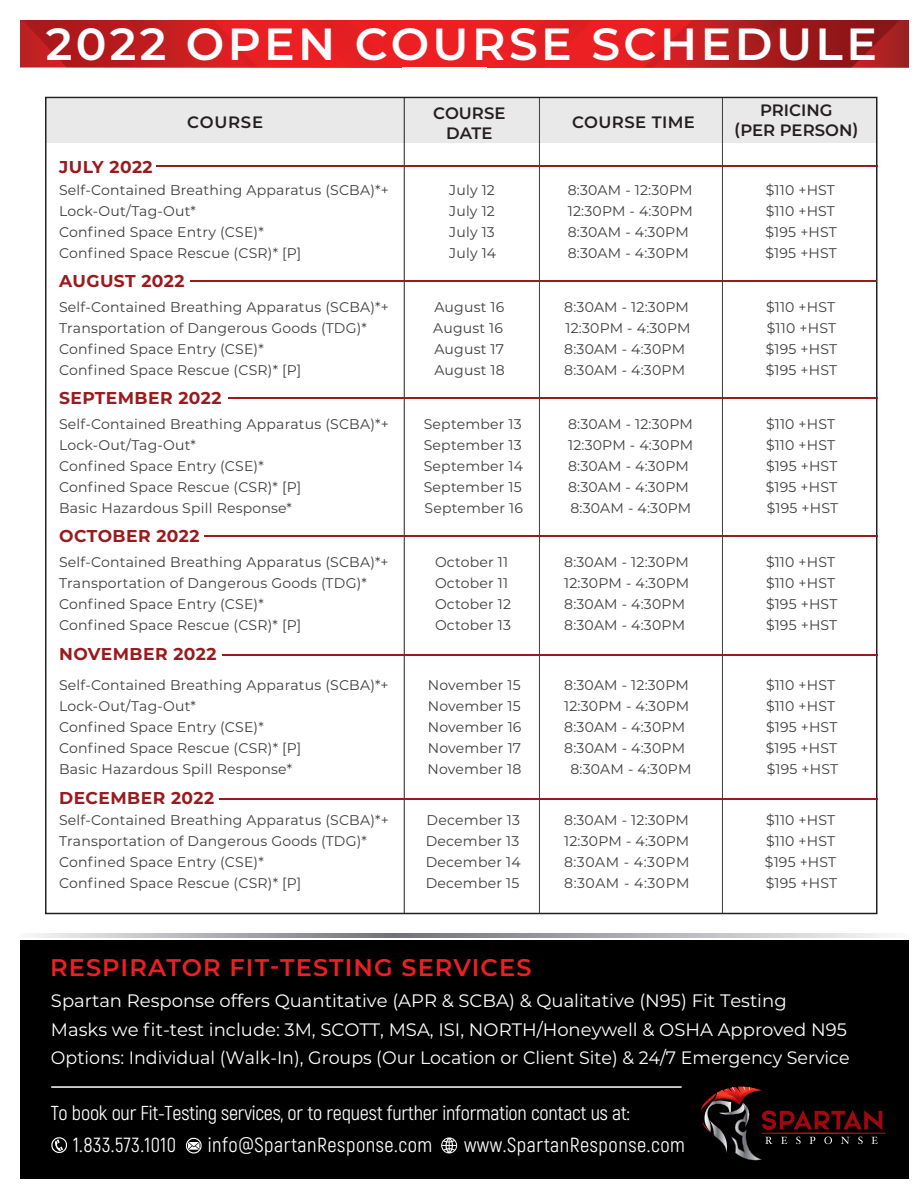
<style>
.page{position:relative;width:918px;height:1188px;background:#fff}
.page>*{position:absolute;margin:0;border:0;box-sizing:border-box;transform-origin:0 0}
.t1{font:600 45px "Montserrat";letter-spacing:.075em;color:#fff}
.t2{font:600 24.15px "Montserrat";letter-spacing:.045em;color:#ee1f23}
.t3{font:20.4px "Akrobat";letter-spacing:.025em;color:#fff}
.t4{font:20.25px "Akrobat";letter-spacing:-.01em;color:#fff}
.t5{font:18px/28.5px "Montserrat";color:#fff}
.t6{font:700 17.1px "Montserrat";letter-spacing:.025em;color:#991b1e}
.t7{font:600 16.5px/19.5px "Montserrat";color:#231f20;text-align:center}
.t8{font:600 16.5px "Montserrat";letter-spacing:.025em;color:#231f20}
.t9{font:13.95px "Montserrat";letter-spacing:.015em;color:#3e3e3f}
.t10{font:13.95px "Montserrat";letter-spacing:.04em;color:#3e3e3f}
</style>
<div class="page">
<svg style="left:398px;top:933px;width:490px;height:5px;background:#b0b2b4"></svg>
<div style="left:4px;top:941px;width:912px;height:244px;background:#000001"></div>
<div style="left:3px;top:8px;width:915px;height:60px;background:#ee1f23"></div>
<svg style="left:897px;top:20px;width:12px;height:48px"></svg>
<svg style="left:527px;top:20px;width:370px;height:48px"></svg>
<div style="left:909px;top:0;width:9px;height:1188px;background:#fff"></div>
<div style="left:10px;top:6px;width:908px;height:14px;background:#fff"></div>
<div style="left:10px;top:1179px;width:908px;height:9px;background:#fff"></div>
<svg style="left:3px;top:8px;width:395px;height:1177px"></svg>
<svg style="left:441px;top:1137px;width:16px;height:16px"></svg>
<hr style="left:404px;top:98px;width:1px;height:815px;background:#231f20">
<div style="left:45px;top:99px;width:831px;height:43px;background:#e9e9e9"></div>
<hr style="left:156px;top:165px;width:722px;height:2px;background:#991b1e">
<hr style="left:190px;top:280px;width:688px;height:2px;background:#991b1e">
<hr style="left:228px;top:397px;width:650px;height:2px;background:#991b1e">
<hr style="left:204px;top:535px;width:674px;height:2px;background:#991b1e">
<hr style="left:222px;top:654px;width:656px;height:2px;background:#991b1e">
<hr style="left:219px;top:798px;width:659px;height:2px;background:#991b1e">
<svg style="left:700px;top:1087px;width:186px;height:74px"></svg>
<hr style="left:51px;top:1086px;width:631px;height:2px;background:#fff">
<h1 class="t1" style="left:46px;top:12px;width:833px">2022 OPEN COURSE SCHEDULE</h1>
<p class="t6" style="left:59px;top:155px;width:95px">JULY 2022</p>
<p class="t7" style="left:187px;top:112px;width:77px">COURSE</p>
<p class="t7" style="left:433px;top:103px;width:74px">COURSE<br>DATE</p>
<p class="t7" style="left:734px;top:100px;width:126px">PRICING<br>(PER PERSON)</p>
<p class="t8" style="left:572px;top:110px;width:124px">COURSE TIME</p>
<p class="t9" style="left:59px;top:180px;width:331px">Self-Contained Breathing Apparatus (SCBA)*+</p>
<p class="t9" style="left:449px;top:180px;width:47px">July 12</p>
<p class="t9" style="left:568px;top:180px;width:126px">8:30AM - 12:30PM</p>
<p class="t9" style="left:766px;top:180px;width:71px">$110 +HST</p>
<p class="t9" style="left:59px;top:201px;width:138px">Lock-Out/Tag-Out*</p>
<p class="t9" style="left:449px;top:201px;width:47px">July 12</p>
<p class="t9" style="left:568px;top:201px;width:127px">12:30PM - 4:30PM</p>
<p class="t9" style="left:766px;top:201px;width:71px">$110 +HST</p>
<p class="t9" style="left:59px;top:222px;width:206px">Confined Space Entry (CSE)*</p>
<p class="t9" style="left:449px;top:222px;width:47px">July 13</p>
<p class="t9" style="left:568px;top:222px;width:122px">8:30AM - 4:30PM</p>
<p class="t9" style="left:766px;top:222px;width:73px">$195 +HST</p>
<p class="t9" style="left:59px;top:243px;width:244px">Confined Space Rescue (CSR)* [P]</p>
<p class="t9" style="left:449px;top:243px;width:49px">July 14</p>
<p class="t9" style="left:568px;top:243px;width:122px">8:30AM - 4:30PM</p>
<p class="t9" style="left:766px;top:243px;width:73px">$195 +HST</p>
<p class="t6" style="left:59px;top:269px;width:127px">AUGUST 2022</p>
<p class="t9" style="left:59px;top:297px;width:331px">Self-Contained Breathing Apparatus (SCBA)*+</p>
<p class="t9" style="left:434px;top:297px;width:71px">August 16</p>
<p class="t9" style="left:564px;top:297px;width:126px">8:30AM - 12:30PM</p>
<p class="t9" style="left:766px;top:297px;width:71px">$110 +HST</p>
<p class="t9" style="left:59px;top:318px;width:309px">Transportation of Dangerous Goods (TDG)*</p>
<p class="t9" style="left:433px;top:318px;width:71px">August 16</p>
<p class="t9" style="left:565px;top:318px;width:127px">12:30PM - 4:30PM</p>
<p class="t9" style="left:767px;top:318px;width:71px">$110 +HST</p>
<p class="t9" style="left:59px;top:339px;width:206px">Confined Space Entry (CSE)*</p>
<p class="t9" style="left:434px;top:339px;width:71px">August 17</p>
<p class="t9" style="left:564px;top:339px;width:122px">8:30AM - 4:30PM</p>
<p class="t9" style="left:766px;top:339px;width:73px">$195 +HST</p>
<p class="t9" style="left:59px;top:360px;width:244px">Confined Space Rescue (CSR)* [P]</p>
<p class="t9" style="left:434px;top:360px;width:72px">August 18</p>
<p class="t9" style="left:564px;top:360px;width:122px">8:30AM - 4:30PM</p>
<p class="t9" style="left:766px;top:360px;width:73px">$195 +HST</p>
<p class="t6" style="left:59px;top:386px;width:164px">SEPTEMBER 2022</p>
<p class="t9" style="left:59px;top:414px;width:331px">Self-Contained Breathing Apparatus (SCBA)*+</p>
<p class="t9" style="left:424px;top:414px;width:99px">September 13</p>
<p class="t9" style="left:568px;top:414px;width:126px">8:30AM - 12:30PM</p>
<p class="t9" style="left:766px;top:414px;width:71px">$110 +HST</p>
<p class="t9" style="left:59px;top:435px;width:138px">Lock-Out/Tag-Out*</p>
<p class="t9" style="left:424px;top:435px;width:99px">September 13</p>
<p class="t9" style="left:568px;top:435px;width:127px">12:30PM - 4:30PM</p>
<p class="t9" style="left:766px;top:435px;width:71px">$110 +HST</p>
<p class="t9" style="left:59px;top:456px;width:206px">Confined Space Entry (CSE)*</p>
<p class="t9" style="left:424px;top:456px;width:101px">September 14</p>
<p class="t9" style="left:568px;top:456px;width:122px">8:30AM - 4:30PM</p>
<p class="t9" style="left:766px;top:456px;width:73px">$195 +HST</p>
<p class="t9" style="left:59px;top:477px;width:244px">Confined Space Rescue (CSR)* [P]</p>
<p class="t9" style="left:424px;top:477px;width:99px">September 15</p>
<p class="t9" style="left:568px;top:477px;width:122px">8:30AM - 4:30PM</p>
<p class="t9" style="left:766px;top:477px;width:73px">$195 +HST</p>
<p class="t9" style="left:59px;top:498px;width:234px">Basic Hazardous Spill Response*</p>
<p class="t9" style="left:425px;top:498px;width:100px">September 16</p>
<p class="t9" style="left:570px;top:498px;width:122px">8:30AM - 4:30PM</p>
<p class="t9" style="left:767px;top:498px;width:73px">$195 +HST</p>
<p class="t6" style="left:59px;top:524px;width:142px">OCTOBER 2022</p>
<p class="t9" style="left:59px;top:552px;width:331px">Self-Contained Breathing Apparatus (SCBA)*+</p>
<p class="t9" style="left:435px;top:552px;width:75px">October 11</p>
<p class="t9" style="left:564px;top:552px;width:126px">8:30AM - 12:30PM</p>
<p class="t9" style="left:766px;top:552px;width:71px">$110 +HST</p>
<p class="t9" style="left:59px;top:573px;width:309px">Transportation of Dangerous Goods (TDG)*</p>
<p class="t9" style="left:435px;top:573px;width:75px">October 11</p>
<p class="t9" style="left:564px;top:573px;width:127px">12:30PM - 4:30PM</p>
<p class="t9" style="left:766px;top:573px;width:71px">$110 +HST</p>
<p class="t9" style="left:59px;top:594px;width:206px">Confined Space Entry (CSE)*</p>
<p class="t9" style="left:435px;top:594px;width:78px">October 12</p>
<p class="t9" style="left:564px;top:594px;width:122px">8:30AM - 4:30PM</p>
<p class="t9" style="left:766px;top:594px;width:73px">$195 +HST</p>
<p class="t9" style="left:59px;top:615px;width:244px">Confined Space Rescue (CSR)* [P]</p>
<p class="t9" style="left:435px;top:615px;width:78px">October 13</p>
<p class="t9" style="left:564px;top:615px;width:122px">8:30AM - 4:30PM</p>
<p class="t9" style="left:766px;top:615px;width:73px">$195 +HST</p>
<p class="t6" style="left:59px;top:642px;width:159px">NOVEMBER 2022</p>
<p class="t9" style="left:59px;top:675px;width:331px">Self-Contained Breathing Apparatus (SCBA)*+</p>
<p class="t9" style="left:428px;top:675px;width:95px">November 15</p>
<p class="t9" style="left:564px;top:675px;width:126px">8:30AM - 12:30PM</p>
<p class="t9" style="left:766px;top:675px;width:71px">$110 +HST</p>
<p class="t9" style="left:59px;top:696px;width:138px">Lock-Out/Tag-Out*</p>
<p class="t9" style="left:428px;top:696px;width:95px">November 15</p>
<p class="t9" style="left:564px;top:696px;width:127px">12:30PM - 4:30PM</p>
<p class="t9" style="left:766px;top:696px;width:71px">$110 +HST</p>
<p class="t9" style="left:59px;top:717px;width:206px">Confined Space Entry (CSE)*</p>
<p class="t9" style="left:428px;top:717px;width:95px">November 16</p>
<p class="t9" style="left:564px;top:717px;width:122px">8:30AM - 4:30PM</p>
<p class="t9" style="left:766px;top:717px;width:73px">$195 +HST</p>
<p class="t9" style="left:59px;top:738px;width:244px">Confined Space Rescue (CSR)* [P]</p>
<p class="t9" style="left:428px;top:738px;width:95px">November 17</p>
<p class="t9" style="left:564px;top:738px;width:122px">8:30AM - 4:30PM</p>
<p class="t9" style="left:766px;top:738px;width:73px">$195 +HST</p>
<p class="t9" style="left:59px;top:759px;width:234px">Basic Hazardous Spill Response*</p>
<p class="t9" style="left:427px;top:759px;width:96px">November 18</p>
<p class="t9" style="left:570px;top:759px;width:122px">8:30AM - 4:30PM</p>
<p class="t9" style="left:767px;top:759px;width:73px">$195 +HST</p>
<p class="t9" style="left:59px;top:810px;width:331px">Self-Contained Breathing Apparatus (SCBA)*+</p>
<p class="t9" style="left:427px;top:810px;width:95px">December 13</p>
<p class="t9" style="left:564px;top:810px;width:126px">8:30AM - 12:30PM</p>
<p class="t9" style="left:766px;top:810px;width:71px">$110 +HST</p>
<p class="t9" style="left:59px;top:831px;width:309px">Transportation of Dangerous Goods (TDG)*</p>
<p class="t9" style="left:426px;top:831px;width:95px">December 13</p>
<p class="t9" style="left:564px;top:831px;width:127px">12:30PM - 4:30PM</p>
<p class="t9" style="left:766px;top:831px;width:71px">$110 +HST</p>
<p class="t9" style="left:59px;top:852px;width:206px">Confined Space Entry (CSE)*</p>
<p class="t9" style="left:426px;top:852px;width:96px">December 14</p>
<p class="t10" style="left:564px;top:852px;width:127px">8:30AM - 4:30PM</p>
<p class="t9" style="left:765px;top:852px;width:73px">$195 +HST</p>
<p class="t9" style="left:59px;top:873px;width:244px">Confined Space Rescue (CSR)* [P]</p>
<p class="t9" style="left:426px;top:873px;width:95px">December 15</p>
<p class="t10" style="left:564px;top:873px;width:127px">8:30AM - 4:30PM</p>
<p class="t9" style="left:766px;top:873px;width:73px">$195 +HST</p>
<p class="t6" style="left:59px;top:786px;width:157px">DECEMBER 2022</p>
<h2 class="t2" style="left:50px;top:950px;width:483px">RESPIRATOR FIT-TESTING SERVICES</h2>
<p class="t5" style="left:51px;top:986px;width:800px">Spartan Response offers Quantitative (APR &amp; SCBA) &amp; Qualitative (N95) Fit Testing<br>Masks we fit-test include: 3M, SCOTT, MSA, ISI, NORTH/Honeywell &amp; OSHA Approved N95<br>Options: Individual (Walk-In), Groups (Our Location or Client Site) &amp; 24/7 Emergency Service</p>
<h3 class="t4" style="left:51px;top:1101px;width:581px">To book our Fit-Testing services, or to request further information contact us at:</h3>
<h3 class="t3" style="left:73px;top:1133px;width:105px">1.833.573.1010</h3>
<h3 class="t3" style="left:208px;top:1133px;width:226px">info@SpartanResponse.com</h3>
<h3 class="t3" style="left:464px;top:1133px;width:222px">www.SpartanResponse.com</h3>
</div>
